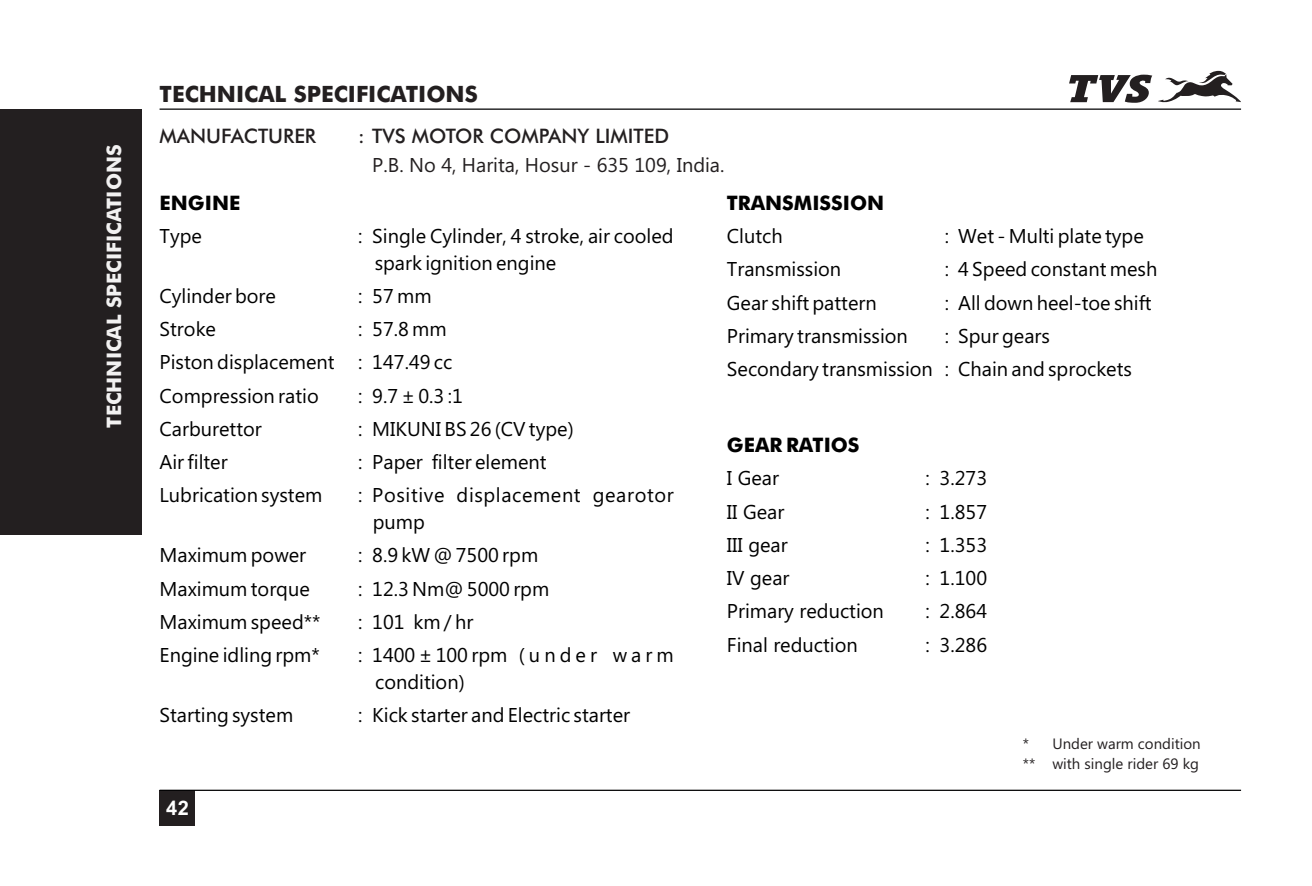
<style>
.page{position:relative;width:1312px;height:886px;background:#fff}
.page>*{position:absolute;margin:0;border:0;box-sizing:border-box;transform-origin:0 0}
.t1{font:700 22.5px "Futura BT";color:#231f20}
.t2{font:20px/33.2px "Ebrima";color:#000}
.t3{font:500 20px "Futura BT";color:#231f20}
.t4{font:20px "Ebrima";color:#231f20}
.t5{font:20px/26.5px "Ebrima";letter-spacing:.03em;color:#000}
.t6{font:700 20px "Futura BT";color:#000}
.t7{font:700 20px "Futura BT";color:#f2f1f1}
.t8{font:700 20px "Arial";color:#fff}
.t9{font:15px/20px "Ebrima";color:#231f20}
</style>
<div class="page">
<svg style="left:1158px;top:71px;width:82px;height:32px"></svg>
<svg style="left:1069px;top:75px;width:82px;height:28px"></svg>
<hr style="left:159px;top:109px;width:1081px;height:1px;background:#020203">
<div style="left:0;top:109px;width:142px;height:425px;background:#231f20"></div>
<div style="left:159px;top:790px;width:36px;height:35px;background:#231f20"></div>
<hr style="left:159px;top:790px;width:1081px;height:1px;background:#020203">
<p class="t7" style="left:106px;top:427px;width:284px;rotate:-90deg">TECHNICAL SPECIFICATIONS</p>
<p class="t1" style="left:159px;top:85px;width:320px">TECHNICAL SPECIFICATIONS</p>
<p class="t3" style="left:159px;top:128px;width:158px">MANUFACTURER</p>
<p class="t3" style="left:358px;top:128px;width:312px">: TVS MOTOR COMPANY LIMITED</p>
<p class="t4" style="left:372px;top:158px;width:353px">P.B. No 4, Harita, Hosur - 635 109, India.</p>
<p class="t6" style="left:159px;top:195px;width:82px">ENGINE</p>
<p class="t2" style="left:159px;top:221px;width:44px">Type</p>
<p class="t2" style="left:374px;top:225px;width:300px;line-height:26.5px;text-indent:-17px">: Single Cylinder, 4 stroke, air cooled spark ignition engine</p>
<p class="t2" style="left:159px;top:281px;width:118px">Cylinder bore</p>
<p class="t2" style="left:358px;top:281px;width:75px">: 57 mm</p>
<p class="t2" style="left:159px;top:314px;width:58px">Stroke</p>
<p class="t2" style="left:159px;top:314px;width:294px;text-indent:198px">: 57.8 mm<br>Piston displacement : 147.49 cc<br>Compression ratio</p>
<p class="t2" style="left:358px;top:381px;width:106px">: 9.7 ± 0.3 :1</p>
<p class="t2" style="left:159px;top:414px;width:104px">Carburettor</p>
<p class="t2" style="left:358px;top:414px;width:217px">: MIKUNI BS 26 (CV type)</p>
<p class="t2" style="left:159px;top:447px;width:70px">Air filter</p>
<p class="t2" style="left:358px;top:447px;width:190px">: Paper filter element</p>
<p class="t2" style="left:159px;top:481px;width:164px">Lubrication system</p>
<p class="t5" style="left:372px;top:484px;width:302px;text-indent:-15px">: Positive displacement gearotor pump</p>
<p class="t2" style="left:159px;top:540px;width:148px">Maximum power</p>
<p class="t2" style="left:358px;top:540px;width:182px">: 8.9 kW @ 7500 rpm</p>
<p class="t2" style="left:159px;top:574px;width:152px">Maximum torque</p>
<p class="t2" style="left:358px;top:574px;width:193px">: 12.3 Nm@ 5000 rpm</p>
<p class="t2" style="left:159px;top:607px;width:162px">Maximum speed**</p>
<p class="t2" style="left:358px;top:607px;width:117px">: 101 km / hr</p>
<p class="t2" style="left:159px;top:640px;width:162px">Engine idling rpm*</p>
<p class="t2" style="left:375px;top:644px;width:300px;line-height:26.5px;text-indent:-17px">: 1400 ± 100 rpm (under warm condition)</p>
<p class="t2" style="left:159px;top:700px;width:135px">Starting system</p>
<p class="t2" style="left:358px;top:700px;width:273px">: Kick starter and Electric starter</p>
<p class="t8" style="left:166px;top:800px;width:24px">42</p>
<p class="t6" style="left:726px;top:195px;width:159px">TRANSMISSION</p>
<p class="t2" style="left:726px;top:221px;width:57px">Clutch</p>
<p class="t2" style="left:944px;top:221px;width:200px">: Wet - Multi plate type</p>
<p class="t2" style="left:726px;top:254px;width:116px">Transmission</p>
<p class="t2" style="left:944px;top:254px;width:214px">: 4 Speed constant mesh</p>
<p class="t2" style="left:726px;top:288px;width:151px">Gear shift pattern</p>
<p class="t2" style="left:944px;top:288px;width:208px">: All down heel-toe shift</p>
<p class="t2" style="left:726px;top:321px;width:182px">Primary transmission</p>
<p class="t2" style="left:726px;top:321px;width:406px;text-indent:218px">: Spur gears<br>Secondary transmission : Chain and sprockets</p>
<p class="t6" style="left:726px;top:437px;width:134px">GEAR RATIOS</p>
<p class="t2" style="left:726px;top:463px;width:54px">I Gear</p>
<p class="t2" style="left:925px;top:463px;width:63px">: 3.273</p>
<p class="t2" style="left:726px;top:497px;width:59px">II Gear</p>
<p class="t2" style="left:925px;top:497px;width:63px">: 1.857</p>
<p class="t2" style="left:726px;top:530px;width:62px">III gear</p>
<p class="t2" style="left:925px;top:530px;width:63px">: 1.353</p>
<p class="t2" style="left:726px;top:563px;width:64px">IV gear</p>
<p class="t2" style="left:925px;top:563px;width:63px">: 1.100</p>
<p class="t2" style="left:726px;top:596px;width:158px">Primary reduction</p>
<p class="t2" style="left:925px;top:596px;width:63px">: 2.864</p>
<p class="t2" style="left:726px;top:630px;width:132px">Final reduction</p>
<p class="t2" style="left:925px;top:630px;width:63px">: 3.286</p>
<p class="t9" style="left:1022px;top:735px;width:179px">* Under warm condition ** with single rider 69 kg</p>
</div>
